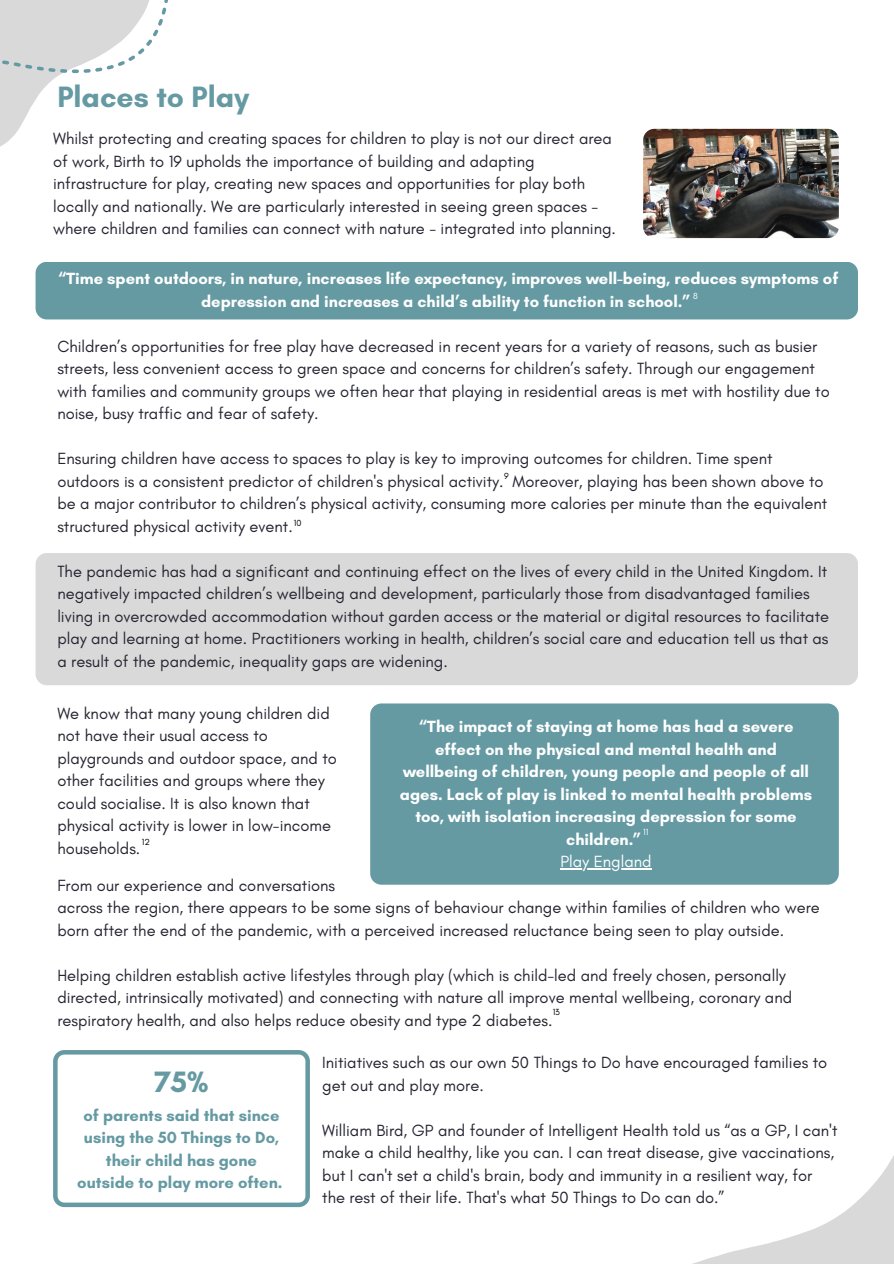
<style>
.page{position:relative;width:894px;height:1264px;background:#fff}
.page>*{position:absolute;margin:0;border:0;box-sizing:border-box;transform-origin:0 0}
.t1{font:700 30px "Glacial Indifference";color:#659aa3}
.t2{font:16.5px/22.5px "Glacial Indifference";color:#232430}
.t3{font:700 16.5px/22.5px "Glacial Indifference";color:#fff;text-align:center}
.t4{font:700 16.5px/22.5px "Glacial Indifference";color:#659aa3;text-align:center}
.t5{font:16.5px "Glacial Indifference";color:#fff}
.t6{font:9px "Glacial Indifference";color:#000}
.t7{font:9px "Glacial Indifference";color:#fff}
</style>
<div class="page">
<svg style="left:695px;top:1157px;width:198px;height:106px"></svg>
<div style="left:36px;top:262px;width:821px;height:57px;background:#659aa3;border-radius:11px"></div>
<div style="left:36px;top:553px;width:821px;height:132px;background:#d9d9d9;border-radius:11px"></div>
<svg style="left:0;top:0;width:168px;height:267px"></svg>
<div style="left:370px;top:703px;width:468px;height:181px;background:#659aa3;border-radius:11px"></div>
<svg style="left:53px;top:1050px;width:257px;height:157px"></svg>
<img style="left:643px;top:129px;width:195px;height:109px;border-radius:11px">
<hr style="left:560px;top:868px;width:91px;height:1px;background:#fff">
<p class="t1" style="left:57px;top:79px;width:193px">Places to Play</p>
<h2 class="t2" style="left:53px;top:127px;width:564px">Whilst protecting and creating spaces for children to play is not our direct area of work, Birth to 19 upholds the importance of building and adapting infrastructure for play, creating new spaces and opportunities for play both locally and nationally. We are particularly interested in seeing green spaces - where children and families can connect with nature - integrated into planning.</h2>
<p class="t3" style="left:58px;top:267px;width:781px">“Time spent outdoors, in nature, increases life expectancy, improves well-being, reduces symptoms of depression and increases a child’s ability to function in school.”</p>
<h1 class="t2" style="left:57px;top:335px;width:773px">Children’s opportunities for free play have decreased in recent years for a variety of reasons, such as busier streets, less convenient access to green space and concerns for children’s safety. Through our engagement with families and community groups we often hear that playing in residential areas is met with hostility due to noise, busy traffic and fear of safety.</h1>
<h2 class="t2" style="left:57px;top:447px;width:771px">Ensuring children have access to spaces to play is key to improving outcomes for children. Time spent outdoors is a consistent predictor of children's physical activity. Moreover, playing has been shown above to be a major contributor to children’s physical activity, consuming more calories per minute than the equivalent structured physical activity event.</h2>
<p class="t2" style="left:57px;top:560px;width:773px">The pandemic has had a significant and continuing effect on the lives of every child in the United Kingdom. It negatively impacted children’s wellbeing and development, particularly those from disadvantaged families living in overcrowded accommodation without garden access or the material or digital resources to facilitate play and learning at home. Practitioners working in health, children’s social care and education tell us that as a result of the pandemic, inequality gaps are widening.</p>
<p class="t2" style="left:57px;top:701px;width:281px">We know that many young children did not have their usual access to playgrounds and outdoor space, and to other facilities and groups where they could socialise. It is also known that physical activity is lower in low-income households.</p>
<p class="t7" style="left:693px;top:290px;width:6px">8</p>
<p class="t6" style="left:504px;top:471px;width:6px">9</p>
<p class="t6" style="left:294px;top:517px;width:9px">10</p>
<p class="t3" style="left:400px;top:715px;width:413px">“The impact of staying at home has had a severe effect on the physical and mental health and wellbeing of children, young people and people of all ages. Lack of play is linked to mental health problems too, with isolation increasing depression for some children.”</p>
<p class="t5" style="left:560px;top:851px;width:93px">Play England</p>
<p class="t7" style="left:643px;top:826px;width:7px">11</p>
<p class="t6" style="left:142px;top:836px;width:10px">12</p>
<p class="t2" style="left:57px;top:873px;width:279px">From our experience and conversations</p>
<p class="t2" style="left:57px;top:896px;width:763px">across the region, there appears to be some signs of behaviour change within families of children who were born after the end of the pandemic, with a perceived increased reluctance being seen to play outside.</p>
<p class="t2" style="left:57px;top:963px;width:736px">Helping children establish active lifestyles through play (which is child-led and freely chosen, personally directed, intrinsically motivated) and connecting with nature all improve mental wellbeing, coronary and respiratory health, and also helps reduce obesity and type 2 diabetes.</p>
<p class="t6" style="left:552px;top:1006px;width:9px">13</p>
<p class="t1" style="left:154px;top:1063px;width:56px">75%</p>
<p class="t4" style="left:77px;top:1103px;width:207px">of parents said that since using the 50 Things to Do, their child has gone outside to play more often.</p>
<p class="t2" style="left:322px;top:1051px;width:506px">Initiatives such as our own 50 Things to Do have encouraged families to get out and play more.</p>
<p class="t2" style="left:322px;top:1118px;width:516px">William Bird, GP and founder of Intelligent Health told us “as a GP, I can't make a child healthy, like you can. I can treat disease, give vaccinations, but I can't set a child's brain, body and immunity in a resilient way, for the rest of their life. That's what 50 Things to Do can do.”</p>
</div>
